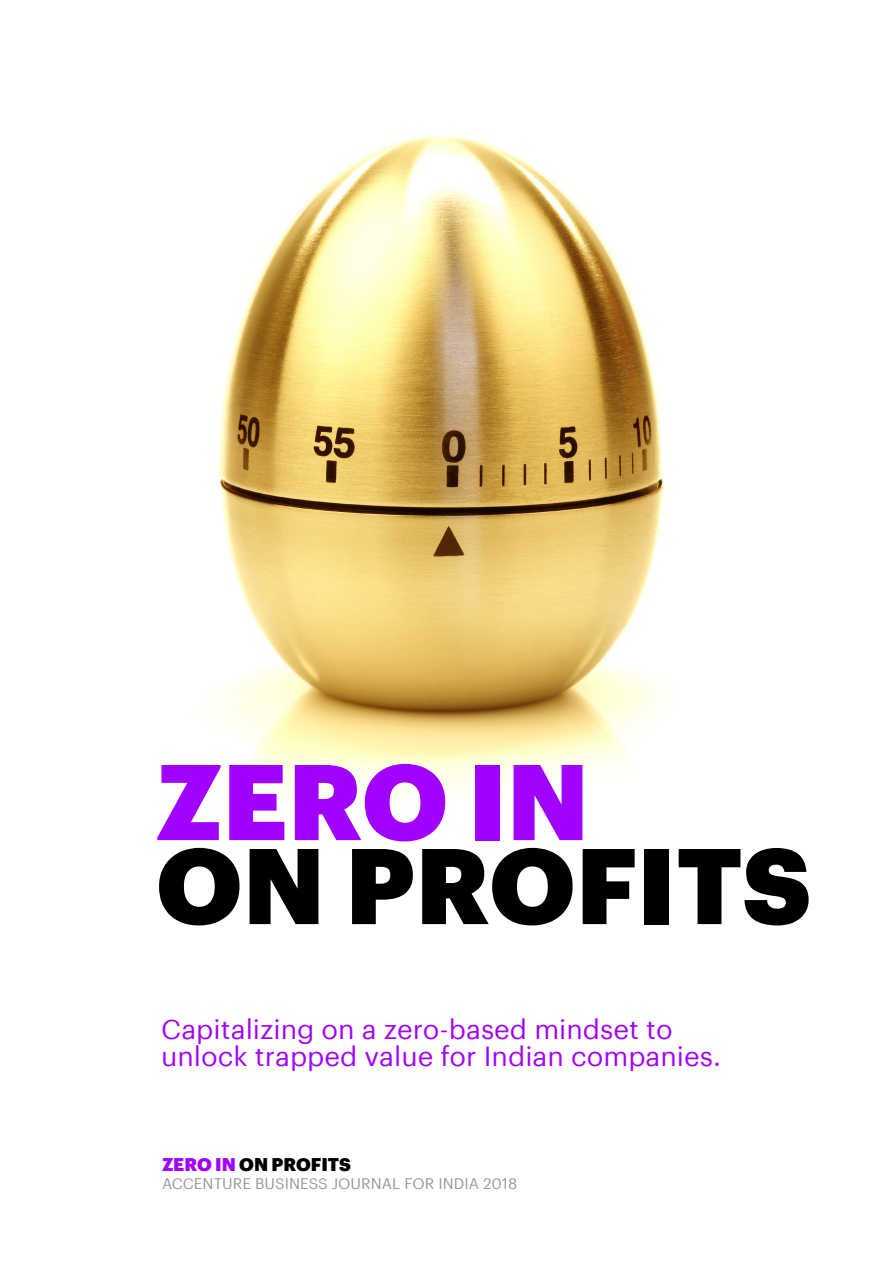
<style>
.page{position:relative;width:893px;height:1263px;background:#fff}
.page>*{position:absolute;margin:0;border:0;box-sizing:border-box;transform-origin:0 0}
.t1{font:900 105px/84px "Graphik";letter-spacing:.005em;color:#000}
.t2{font:27px "Graphik";color:#a100ff}
.t3{font:900 18px "Graphik";color:#000}
.t4{font:15px "Graphik";color:#969696}
.s1{color:#a100ff}
</style>
<div class="page">
<img style="left:195px;top:136px;width:470px;height:654px">
<p class="t1" style="left:156px;top:750px;width:656px"><span class="s1">ZERO IN<br></span>ON PROFITS</p>
<p class="t2" style="left:161px;top:1009px;width:513px">Capitalizing on a zero-based mindset to</p>
<p class="t2" style="left:161px;top:1036px;width:562px">unlock trapped value for Indian companies.</p>
<p class="t3" style="left:162px;top:1151px;width:190px"><span class="s1">ZERO IN</span> ON PROFITS</p>
<p class="t4" style="left:162px;top:1173px;width:357px">ACCENTURE BUSINESS JOURNAL FOR INDIA 2018</p>
</div>
